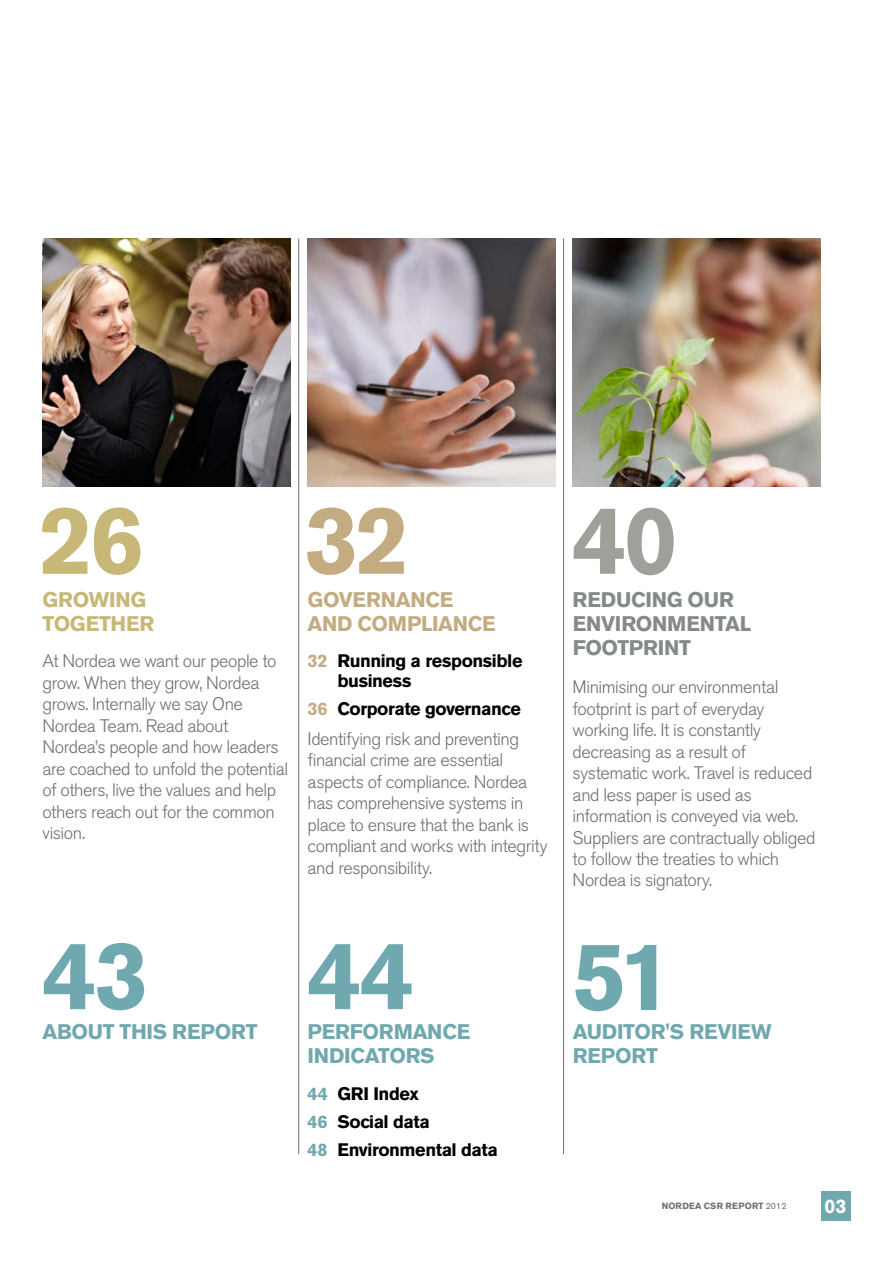
<style>
.page{position:relative;width:893px;height:1263px;background:#fff}
.page>*{position:absolute;margin:0;border:0;box-sizing:border-box;transform-origin:0 0}
.t1{font:700 96px "Akzidenz Grotesk Nordea";color:#70a8af}
.t2{font:700 96px "Akzidenz Grotesk Nordea";color:#c7b877}
.t3{font:700 96px "Akzidenz Grotesk Nordea";color:#c4ac82}
.t4{font:700 96px "Akzidenz Grotesk Nordea";color:#a0a09b}
.t5{font:700 21px/24px "Akzidenz Grotesk Nordea";letter-spacing:-.01em;color:#70a8af}
.t6{font:700 21px/24px "Akzidenz Grotesk Nordea";letter-spacing:-.005em;color:#838b84}
.t7{font:700 21px/24px "Akzidenz Grotesk Nordea";letter-spacing:-.015em;color:#c4ac82}
.t8{font:700 21px/24px "Akzidenz Grotesk Nordea";color:#c7b877}
.t9{font:700 19.5px "Akzidenz Grotesk Nordea";color:#fff}
.t10{font:300 18px/21.5px "Akzidenz Grotesk Nordea";letter-spacing:-.025em;color:#706f6f}
.t11{font:700 18px/28px "Akzidenz Grotesk Nordea";letter-spacing:-.02em;color:#000}
.t12{font:700 9px "Akzidenz Grotesk Nordea";letter-spacing:.02em;color:#706f6f}
.s1{color:#c4ac82}
.s2{font-weight:700;color:#c4ac82}
.s3{font-weight:700;color:#000}
.s4{color:#70a8af}
.s5{font-weight:400}
</style>
<div class="page">
<img style="left:43px;top:238px;width:247px;height:248px">
<img style="left:308px;top:238px;width:248px;height:248px">
<img style="left:573px;top:238px;width:248px;height:248px">
<hr style="left:298px;top:238px;width:1px;height:916px;background:#706f6f">
<hr style="left:563px;top:238px;width:1px;height:916px;background:#706f6f">
<div style="left:821px;top:1191px;width:29px;height:29px;background:#70a8af"></div>
<h1 class="t2" style="left:39px;top:485px;width:106px">26</h1>
<p class="t8" style="left:43px;top:588px;width:105px;text-indent:88px">G<br>TOGETHER</p>
<p class="t10" style="left:43px;top:651px;width:247px">At Nordea we want our people to grow. When they grow, Nordea grows. Internally we say One<br>Nordea Team. Read about<br>Nordea’s people and how leaders are coached to unfold the potential of others, live the values and help others reach out for the common vision.</p>
<p class="t8" style="left:43px;top:588px;width:16px">GROWIN</p>
<h1 class="t3" style="left:304px;top:485px;width:107px">32</h1>
<h1 class="t4" style="left:572px;top:485px;width:107px">40</h1>
<p class="t7" style="left:308px;top:588px;width:60px">GOVERN</p>
<p class="t7" style="left:308px;top:588px;width:160px;text-indent:88px">ANCE<br>AND CO MPLIANCE</p>
<p class="t11" style="left:337px;top:651px;width:187px;line-height:19.5px;text-indent:-30px"><span class="s1">32</span> RUNNING A RESPONSIBLE<br>BUSINESS</p>
<p class="t10" style="left:308px;top:694px;width:215px;line-height:30px"><span class="s2">36</span> <span class="s3">CORPORATE GOVERNANCE<br></span>Identifying risk and preventing</p>
<p class="t10" style="left:308px;top:750px;width:242px">financial crime are essential aspects of compliance. Nordea has comprehensive systems in place to ensure that the bank is compliant and works with integrity and responsibility.</p>
<p class="t6" style="left:573px;top:588px;width:156px">REDUCING OUR<br>ENVIRON</p>
<p class="t6" style="left:667px;top:612px;width:85px">MENTAL</p>
<p class="t6" style="left:573px;top:636px;width:27px">FOOTPRINT</p>
<p class="t10" style="left:573px;top:677px;width:244px">Minimising our environmental footprint is part of everyday working life. It is constantly decreasing as a result of systematic work. Travel is reduced and less paper is used as information is conveyed via web.<br>Suppliers are contractually obliged to follow the treaties to which<br>Nordea is signatory.</p>
<h1 class="t1" style="left:43px;top:920px;width:107px">43</h1>
<h1 class="t1" style="left:308px;top:920px;width:108px">44</h1>
<h1 class="t1" style="left:573px;top:921px;width:101px">51</h1>
<p class="t5" style="left:43px;top:1020px;width:145px">ABOUT THIS REPORT</p>
<p class="t5" style="left:308px;top:1020px;width:135px">PERFORMANCE<br>IN DICATORS</p>
<p class="t11" style="left:308px;top:1079px;width:192px"><span class="s4">44</span> G RI INDEX<br><span class="s4">46</span> SOCIAL DATA<br><span class="s4">48</span> ENVIRONMENTAL DATA</p>
<p class="t5" style="left:573px;top:1020px;width:58px">AUDITOR</p>
<p class="t5" style="left:666px;top:1020px;width:80px">'S REVIEW</p>
<p class="t5" style="left:573px;top:1044px;width:30px">REPORT</p>
<p class="t12" style="left:662px;top:1200px;width:126px">NORDEA CSR REPORT <span class="s5">2012</span></p>
<p class="t9" style="left:825px;top:1195px;width:23px">03</p>
</div>
